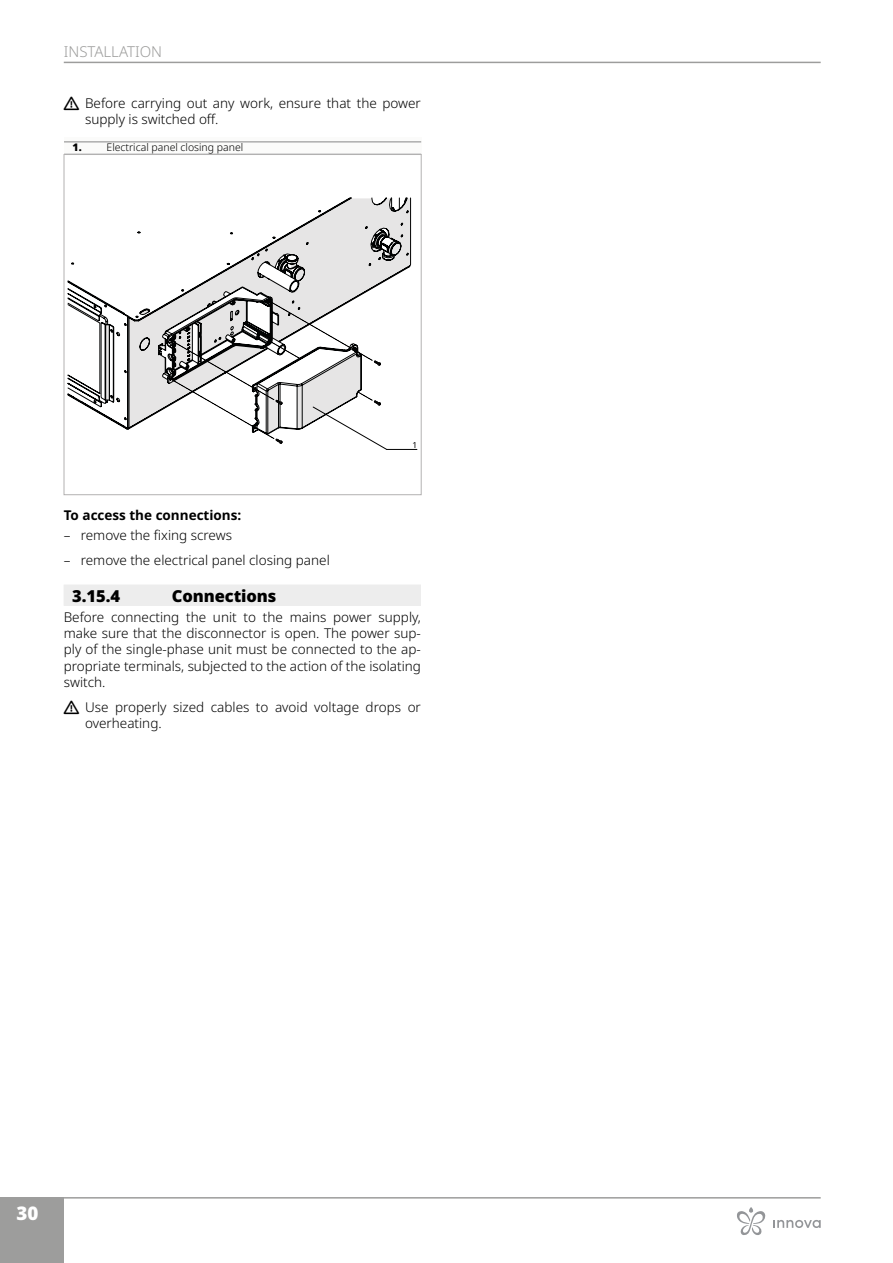
<style>
.page{position:relative;width:893px;height:1263px;background:#fff}
.page>*{position:absolute;margin:0;border:0;box-sizing:border-box;transform-origin:0 0}
.t1{font:900 18.75px "Noto Sans";color:#fff}
.t2{font:900 16.5px "Noto Sans";letter-spacing:-.005em;color:#000}
.t3{font:300 15px "Noto Sans";color:#9d9d9c}
.t4{font:300 13.5px/16.2px "Noto Sans";color:#000}
.t5{font:700 13.5px "Noto Sans";color:#000}
.t6{font:300 10.5px "Noto Sans";color:#000}
.t7{font:900 10.5px "Noto Sans";color:#000}
.t8{font:8.4px "Noto Sans";color:#000}
</style>
<div class="page">
<hr style="left:64px;top:1197px;width:757px;height:1px;background:#9d9d9c">
<div style="left:0;top:1197px;width:64px;height:66px;background:#9d9d9c"></div>
<hr style="left:64px;top:62px;width:757px;height:1px;background:#9d9d9c">
<div style="left:64px;top:585px;width:357px;height:21px;background:#ededed"></div>
<div style="left:64px;top:137px;width:357px;height:18px;background:#fbfbfa"></div>
<hr style="left:64px;top:142px;width:357px;height:1px;background:#878787">
<svg style="left:402px;top:198px;width:9px;height:74px"></svg>
<svg style="left:68px;top:198px;width:334px;height:232px"></svg>
<svg style="left:68px;top:304px;width:61px;height:99px"></svg>
<svg style="left:158px;top:246px;width:229px;height:203px"></svg>
<hr style="left:387px;top:449px;width:30px;height:1px;background:#000">
<div style="left:64px;top:154px;width:357px;height:341px;border:1px solid #b3b2b2"></div>
<svg style="left:773px;top:1220px;width:48px;height:8px"></svg>
<svg style="left:737px;top:1207px;width:29px;height:28px"></svg>
<p class="t3" style="left:64px;top:41px;width:24px">Installati</p>
<p class="t3" style="left:140px;top:41px;width:24px">on</p>
<p class="t4" style="left:85px;top:95px;width:337px">Before carrying out any work, ensure that the power supply is switched off.</p>
<p class="t7" style="left:73px;top:139px;width:9px">1.</p>
<p class="t6" style="left:107px;top:139px;width:138px">Electrical panel closing panel</p>
<p class="t8" style="left:412px;top:439px;width:6px">1</p>
<p class="t5" style="left:64px;top:505px;width:179px">To access the connections:</p>
<p class="t4" style="left:64px;top:527px;width:170px">– remove the fixing screws</p>
<p class="t4" style="left:64px;top:552px;width:268px">– remove the electrical panel closing panel</p>
<p class="t2" style="left:72px;top:583px;width:49px">3.15.4</p>
<p class="t2" style="left:172px;top:583px;width:106px">Connections</p>
<p class="t4" style="left:64px;top:609px;width:359px;text-align:justify">Before connecting the unit to the mains power supply, make sure that the disconnector is open. The power sup&shy;ply of the single-phase unit must be connected to the ap&shy;propriate terminals, subjected to the action of the isolating switch.</p>
<p class="t4" style="left:85px;top:699px;width:337px">Use properly sized cables to avoid voltage drops or overheating.</p>
<h1 class="t1" style="left:17px;top:1199px;width:23px">30</h1>
</div>
